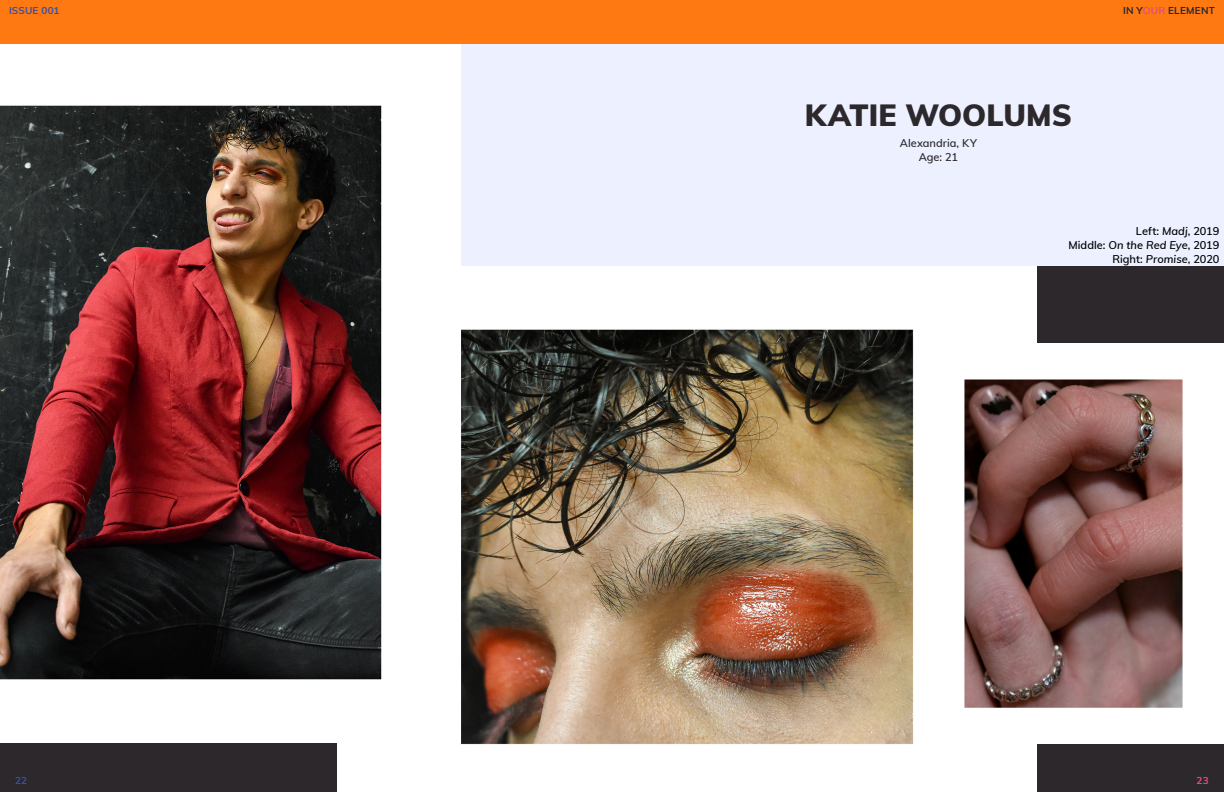
<style>
.page{position:relative;width:1224px;height:792px;background:#edf1ff}
.page>*{position:absolute;margin:0;border:0;box-sizing:border-box;transform-origin:0 0}
.t1{font:900 30px "Muli";color:#2c282c}
.t2{font:600 11px/14px "Muli";color:#000;text-align:right}
.t3{font:600 11px/14px "Muli";color:#2c282c;text-align:center}
.t4{font:700 10px "Muli";letter-spacing:.02em;color:#2c282c}
.t5{font:700 10px "Muli";letter-spacing:.01em;color:#3850a0}
.t6{font:700 10px "Muli";color:#e04f80}
.s1{color:#e04f80}
.s2{font-style:italic}
</style>
<div class="page">
<div style="left:1038px;top:267px;width:186px;height:525px;background:#2c282c"></div>
<img style="left:337px;top:266px;width:700px;height:526px">
<img style="left:0;top:43px;width:461px;height:700px">
<img style="left:919px;top:344px;width:305px;height:400px">
<div style="left:0;top:743px;width:336px;height:49px;background:#2c282c"></div>
<div style="left:0;top:0;width:1224px;height:43px;background:#ff7913"></div>
<p class="t5" style="left:9px;top:3px;width:52px">ISSUE 001</p>
<p class="t4" style="left:1123px;top:3px;width:93px">IN Y<span class="s1">OUR</span> ELEMENT</p>
<h1 class="t1" style="left:805px;top:93px;width:269px">KATIE WOOLUMS</h1>
<p class="t3" style="left:900px;top:136px;width:78px">Alexandria, KY<br>Age: 21</p>
<p class="t2" style="left:1068px;top:224px;width:152px">Left: <span class="s2">Madj</span>, 2019<br>Middle: <span class="s2">On the Red Eye</span>, 2019<br>Right: <span class="s2">Promise</span>, 2020</p>
<p class="t5" style="left:15px;top:773px;width:14px">22</p>
<p class="t6" style="left:1197px;top:773px;width:14px">23</p>
</div>
